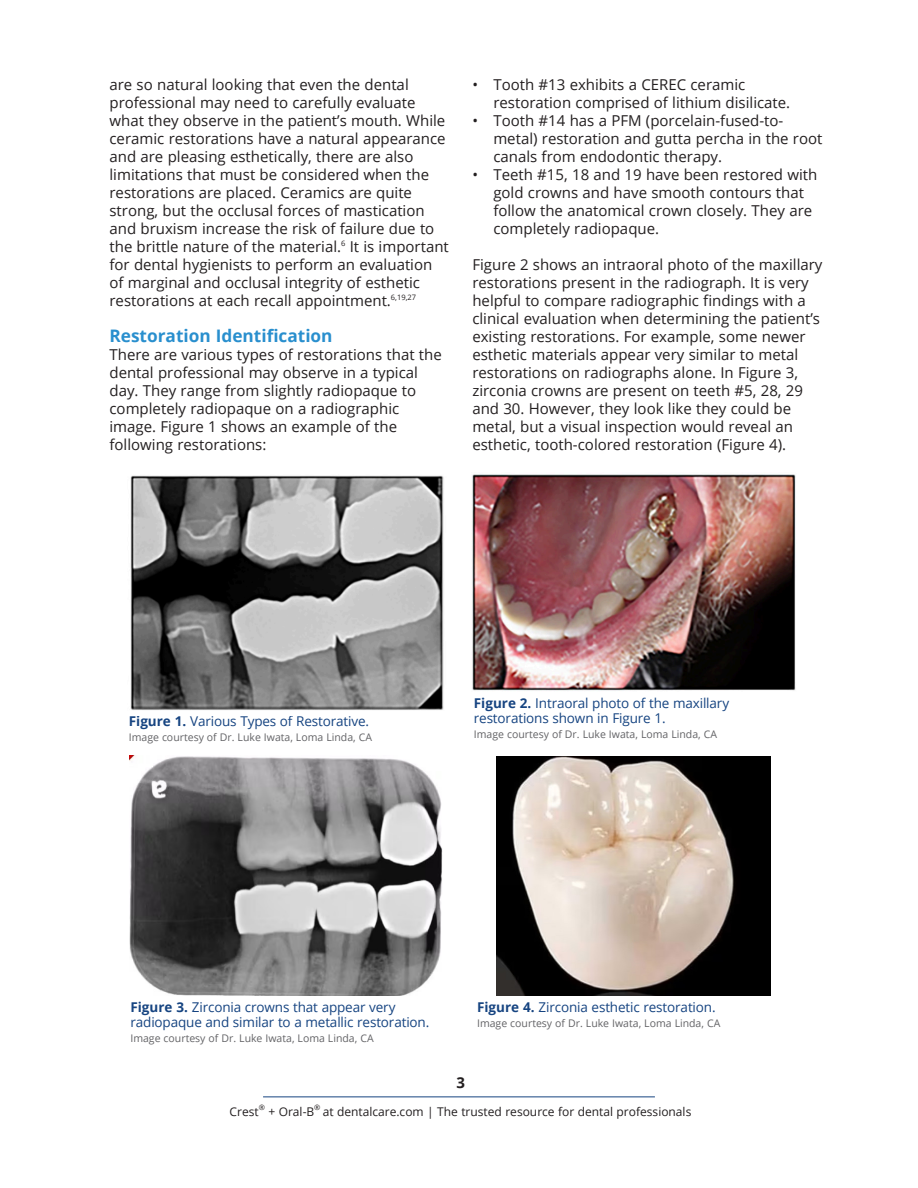
<style>
.page{position:relative;width:918px;height:1188px;background:#fff}
.page>*{position:absolute;margin:0;border:0;box-sizing:border-box;transform-origin:0 0}
.Main_Body{font:700 17.25px "Open Sans";color:#298fce}
.Main_Body-2{font:15px/18px "Open Sans";color:#231f20}
.bullets{font:15px/18px "Open Sans";color:#231f20}
.t1{font:700 15px "Open Sans";color:#231f20}
.Figure{font:13.5px/15px "Open Sans";letter-spacing:-.01em;color:#164481}
.t2{font:12px "Open Sans";color:#231f20}
.Figure-2{font:10.5px "Open Sans";color:#636366}
.t3{font:7.5px "Open Sans";color:#231f20}
.s1{font-weight:700}
</style>
<div class="page">
<hr style="left:263px;top:1096px;width:392px;height:1px;background:#164481">
<img style="left:130px;top:475px;width:314px;height:235px">
<img style="left:472px;top:474px;width:324px;height:217px">
<img style="left:130px;top:755px;width:313px;height:240px">
<img style="left:496px;top:757px;width:275px;height:238px">
<p class="Main_Body-2" style="left:110px;top:75px;width:341px">are so natural looking that even the dental professional may need to carefully evaluate what they observe in the patient’s mouth. While ceramic restorations have a natural appearance and are pleasing esthetically, there are also limitations that must be considered when the restorations are placed. Ceramics are quite strong, but the occlusal forces of mastication and bruxism increase the risk of failure due to the brittle nature of the material.<sup>6</sup> It is important for dental hygienists to perform an evaluation of marginal and occlusal integrity of esthetic restorations at each recall appointment.<sup>6,19,27</sup></p>
<p class="Main_Body" style="left:110px;top:324px;width:225px">Restoration Identification</p>
<p class="Main_Body-2" style="left:110px;top:345px;width:334px">There are various types of restorations that the dental professional may observe in a typical day. They range from slightly radiopaque to completely radiopaque on a radiographic image. Figure 1 shows an example of the following restorations:</p>
<p class="bullets" style="left:493px;top:75px;width:298px;text-indent:-21px">• Tooth #13 exhibits a CEREC ceramic restoration comprised of lithium disilicate.</p>
<p class="bullets" style="left:493px;top:111px;width:331px;text-indent:-21px">• Tooth #14 has a PFM (porcelain-fused-to&shy;metal) restoration and gutta percha in the root canals from endodontic therapy.</p>
<p class="bullets" style="left:493px;top:165px;width:325px;text-indent:-21px">• Teeth #15, 18 and 19 have been restored with gold crowns and have smooth contours that follow the anatomical crown closely. They are completely radiopaque.</p>
<p class="Main_Body-2" style="left:472px;top:255px;width:352px">Figure 2 shows an intraoral photo of the maxillary restorations present in the radiograph. It is very helpful to compare radiographic findings with a clinical evaluation when determining the patient’s existing restorations. For example, some newer esthetic materials appear very similar to metal restorations on radiographs alone. In Figure 3, zirconia crowns are present on teeth #5, 28, 29 and 30. However, they look like they could be metal, but a visual inspection would reveal an esthetic, tooth-colored restoration (Figure 4).</p>
<p class="Figure" style="left:129px;top:713px;width:242px"><span class="s1">Figure 1.</span> Various Types of Restorative.</p>
<p class="Figure-2" style="left:129px;top:730px;width:245px">Image courtesy of Dr. Luke Iwata, Loma Linda, CA</p>
<p class="Figure" style="left:474px;top:696px;width:257px"><span class="s1">Figure 2.</span> Intraoral photo of the maxillary restorations shown in Figure 1.</p>
<p class="Figure-2" style="left:474px;top:727px;width:245px">Image courtesy of Dr. Luke Iwata, Loma Linda, CA</p>
<p class="Figure" style="left:130px;top:999px;width:300px"><span class="s1">Figure 3.</span> Zirconia crowns that appear very radiopaque and similar to a metallic restoration.</p>
<p class="Figure-2" style="left:130px;top:1031px;width:245px">Image courtesy of Dr. Luke Iwata, Loma Linda, CA</p>
<p class="Figure" style="left:477px;top:999px;width:240px"><span class="s1">Figure 4.</span> Zirconia esthetic restoration.</p>
<p class="Figure-2" style="left:477px;top:1016px;width:245px">Image courtesy of Dr. Luke Iwata, Loma Linda, CA</p>
<p class="t1" style="left:456px;top:1072px;width:10px">3</p>
<p class="t2" style="left:230px;top:1103px;width:31px">Crest</p>
<p class="t3" style="left:259px;top:1102px;width:8px">®</p>
<p class="t2" style="left:268px;top:1103px;width:47px">+ Oral-B</p>
<p class="t3" style="left:314px;top:1102px;width:8px">®</p>
<p class="t2" style="left:323px;top:1103px;width:370px">at dentalcare.com | The trusted resource for dental professionals</p>
</div>
